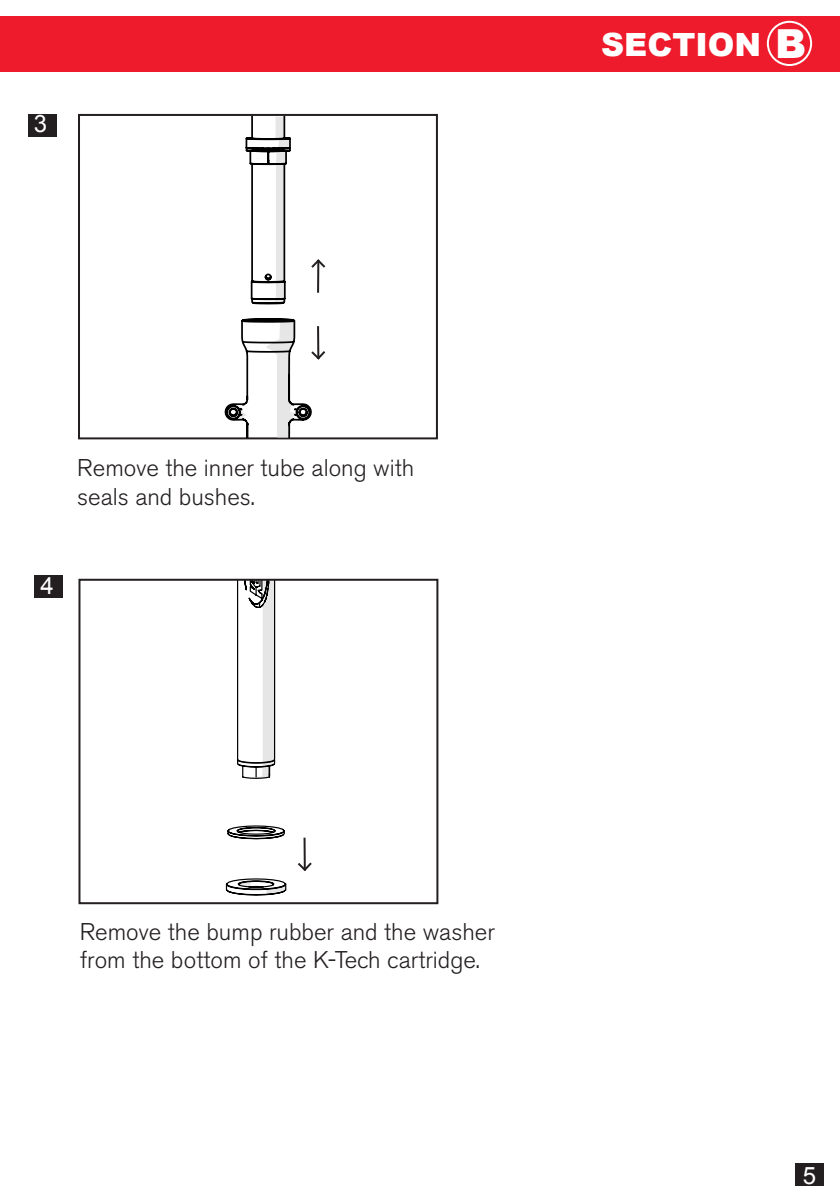
<style>
.page{position:relative;width:840px;height:1191px;background:#fff}
.page>*{position:absolute;margin:0;border:0;box-sizing:border-box;transform-origin:0 0}
.t1{font:900 40px "Arial";color:#fff}
.t2{font:900 32px "Arial";color:#fff}
.t3{font:300 24px/28.8px "Akzidenz Grotesk BE";color:#231f20}
.t4{font:24px "Arial";color:#fff}
</style>
<div class="page">
<div style="left:794px;top:1163px;width:29px;height:22px;background:#231f20"></div>
<div style="left:28px;top:114px;width:29px;height:22px;background:#231f20"></div>
<div style="left:78px;top:114px;width:359px;height:325px;border:2px solid #231f20"></div>
<svg style="left:222px;top:117px;width:105px;height:320px"></svg>
<div style="left:78px;top:579px;width:360px;height:325px;border:2px solid #231f20"></div>
<div style="left:34px;top:576px;width:29px;height:22px;background:#231f20"></div>
<svg style="left:204px;top:580px;width:110px;height:314px"></svg>
<div style="left:0;top:16px;width:839px;height:56px;background:#ee1b2c"></div>
<div style="left:766px;top:21px;width:45px;height:45px;border:2px solid #fff;border-radius:50%"></div>
<p class="t4" style="left:34px;top:108px;width:15px">3</p>
<p class="t3" style="left:77px;top:454px;width:338px">Remove the inner tube along with</p>
<p class="t3" style="left:77px;top:483px;width:179px">seals and bushes.</p>
<p class="t4" style="left:41px;top:570px;width:15px">4</p>
<p class="t2" style="left:600px;top:21px;width:161px">SECTION</p>
<p class="t1" style="left:774px;top:14px;width:33px">B</p>
<p class="t3" style="left:80px;top:917px;width:416px">Remove the bump rubber and the washer from the bottom of the K-Tech cartridge.</p>
<p class="t4" style="left:802px;top:1160px;width:15px">5</p>
</div>
